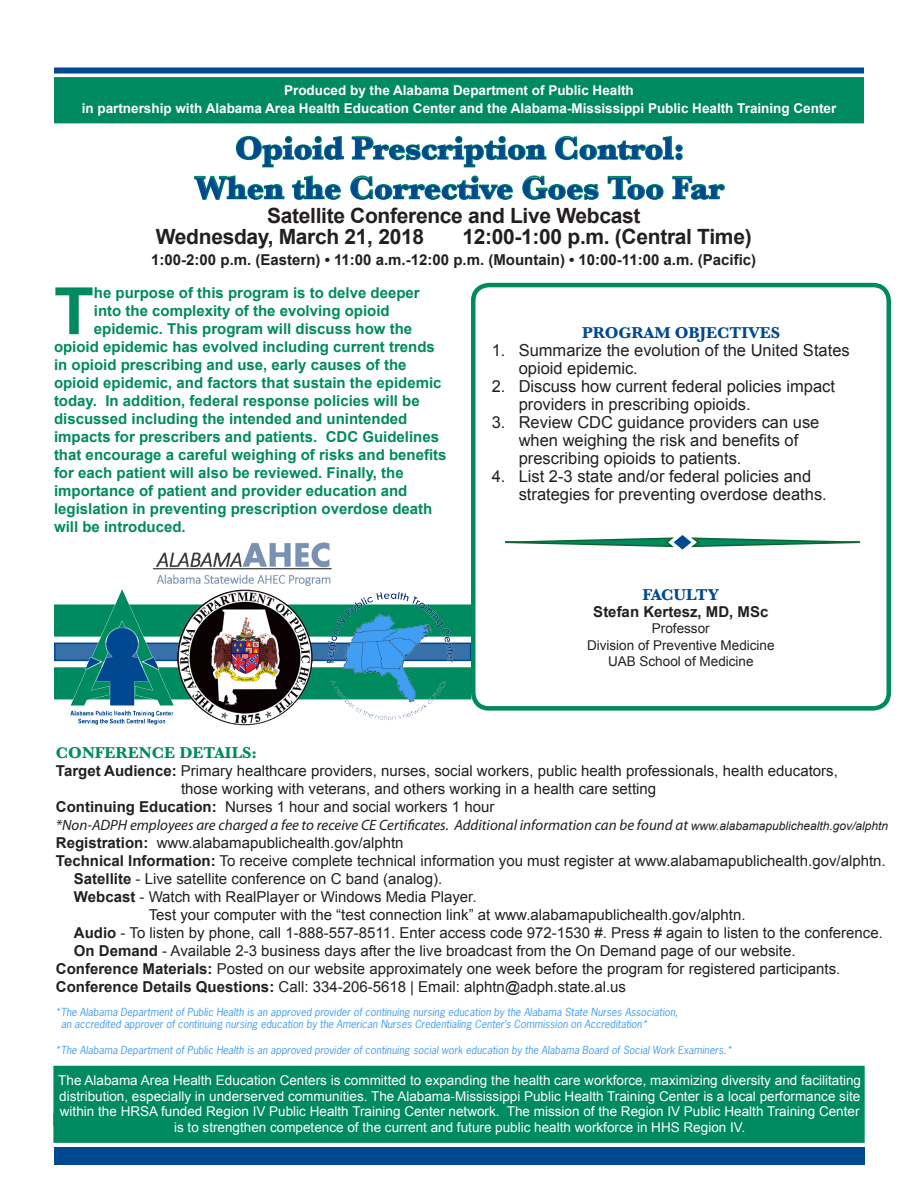
<style>
.page{position:relative;width:918px;height:1188px;background:#fff}
.page>*{position:absolute;margin:0;border:0;box-sizing:border-box;transform-origin:0 0}
.t1{font:700 65.25px "Arial";color:#008a5f}
.t2{font:700 33px/39.6px "Baskerville";color:#004990;text-align:center}
.t3{font:700 21px "Arial";letter-spacing:-.015em;color:#231f20}
.t4{font:16.5px/18px "Arial";color:#231f20}
.t5{font:700 16.5px "Baskerville";color:#004990}
.t6{font:700 16.5px "Baskerville";color:#008a5f}
.t7{font:15px/18px "Arial";color:#231f20}
.t8{font:700 15px "Arial";color:#008a5f}
.t9{font:italic 15px "Myriad Pro";color:#231f20}
.t10{font:700 15px "Arial";color:#231f20}
.t11{font:13.5px/15.8px "Arial";color:#fff;text-align:center}
.t12{font:700 13.5px/17.2px "Arial";color:#fff;text-align:center}
.t13{font:13.5px/16.5px "Arial";color:#231f20;text-align:center}
.t14{font:italic 10.5px/12.6px "News Gothic Std";color:#419ef5}
.s1{font-weight:700}
.s2{font-family:"Arial";font-size:12px}
</style>
<div class="page">
<svg style="left:57px;top:646px;width:411px;height:12px"></svg>
<div style="left:54px;top:643px;width:417px;height:18px;border:2px solid #004990"></div>
<svg style="left:57px;top:670px;width:411px;height:26px"></svg>
<div style="left:54px;top:667px;width:417px;height:32px;border:2px solid #008a5f"></div>
<svg style="left:57px;top:607px;width:411px;height:27px;fill:#008a5f"></svg>
<div style="left:54px;top:604px;width:417px;height:33px;border:2px solid #008a5f"></div>
<div style="left:471px;top:283px;width:420px;height:428px;border:4px solid #008a5f;border-radius:16px"></div>
<div style="left:54px;top:1066px;width:810px;height:76px;background:#008a5f"></div>
<div style="left:53px;top:1066px;width:812px;height:77px;border:2px solid #008a5f"></div>
<div style="left:54px;top:1148px;width:810px;height:17px;background:#004990"></div>
<div style="left:55px;top:78px;width:808px;height:45px;background:#008a5f"></div>
<div style="left:54px;top:77px;width:810px;height:46px;border:2px solid #008a5f"></div>
<div style="left:54px;top:68px;width:810px;height:6px;background:#014990"></div>
<svg style="left:505px;top:535px;width:355px;height:15px"></svg>
<img style="left:152px;top:542px;width:180px;height:52px">
<svg style="left:235px;top:135px;width:110px;height:33px"></svg>
<svg style="left:351px;top:135px;width:196px;height:33px"></svg>
<svg style="left:555px;top:135px;width:128px;height:26px"></svg>
<svg style="left:194px;top:175px;width:91px;height:25px"></svg>
<svg style="left:292px;top:175px;width:49px;height:25px"></svg>
<svg style="left:350px;top:175px;width:163px;height:25px"></svg>
<svg style="left:522px;top:175px;width:77px;height:25px"></svg>
<svg style="left:607px;top:175px;width:57px;height:25px"></svg>
<svg style="left:672px;top:175px;width:53px;height:25px"></svg>
<img style="left:326px;top:591px;width:129px;height:130px">
<img style="left:239px;top:590px;width:74px;height:123px">
<img style="left:70px;top:590px;width:103px;height:134px">
<p class="t12" style="left:82px;top:82px;width:756px">Produced by the Alabama Department of Public Health<br>in partnership with Alabama Area Health Education Center and the Alabama-Mississippi Public Health Training Center</p>
<p class="t2" style="left:195px;top:128px;width:531px">Opioid Prescription Control:<br>When the Corrective Goes Too Far</p>
<p class="t3" style="left:267px;top:202px;width:375px">Satellite Conference and Live Webcast</p>
<p class="t3" style="left:156px;top:223px;width:270px">Wednesday, March 21, 2018</p>
<p class="t3" style="left:462px;top:223px;width:291px">12:00-1:00 p.m. (Central Time)</p>
<p class="t10" style="left:151px;top:250px;width:606px">1:00-2:00 p.m. (Eastern) • 11:00 a.m.-12:00 p.m. (Mountain) • 10:00-11:00 a.m. (Pacific)</p>
<p class="t1" style="left:54px;top:268px;width:41px">T</p>
<p class="t8" style="left:94px;top:283px;width:327px">he purpose of this program is to delve deeper</p>
<p class="t8" style="left:94px;top:301px;width:297px">into the complexity of the evolving opioid</p>
<p class="t8" style="left:94px;top:319px;width:320px">epidemic. This program will discuss how the</p>
<p class="t8" style="left:54px;top:337px;width:382px">opioid epidemic has evolved including current trends</p>
<p class="t8" style="left:54px;top:355px;width:354px">in opioid prescribing and use, early causes of the</p>
<p class="t8" style="left:54px;top:373px;width:389px">opioid epidemic, and factors that sustain the epidemic</p>
<p class="t8" style="left:54px;top:391px;width:367px">today. In addition, federal response policies will be</p>
<p class="t8" style="left:54px;top:409px;width:355px">discussed including the intended and unintended</p>
<p class="t8" style="left:54px;top:427px;width:387px">impacts for prescribers and patients. CDC Guidelines</p>
<p class="t8" style="left:54px;top:445px;width:394px">that encourage a careful weighing of risks and benefits</p>
<p class="t8" style="left:54px;top:463px;width:351px">for each patient will also be reviewed. Finally, the</p>
<p class="t8" style="left:54px;top:481px;width:355px">importance of patient and provider education and</p>
<p class="t8" style="left:54px;top:499px;width:380px">legislation in preventing prescription overdose death</p>
<p class="t8" style="left:54px;top:517px;width:133px">will be introduced.</p>
<p class="t4" style="left:492px;top:332px;width:15px;line-height:36px;text-align:justify">1.<br>2.<br>3.</p>
<p class="t4" style="left:492px;top:467px;width:15px">4.</p>
<p class="t5" style="left:582px;top:323px;width:199px">PROGRAM OBJECTIVES</p>
<p class="t4" style="left:519px;top:341px;width:333px">Summarize the evolution of the United States opioid epidemic.</p>
<p class="t4" style="left:519px;top:377px;width:318px">Discuss how current federal policies impact providers in prescribing opioids.</p>
<p class="t4" style="left:519px;top:413px;width:302px">Review CDC guidance providers can use when weighing the risk and benefits of prescribing opioids to patients.</p>
<p class="t4" style="left:519px;top:467px;width:310px">List 2-3 state and/or federal policies and strategies for preventing overdose deaths.</p>
<p class="t5" style="left:643px;top:585px;width:78px">FACULTY</p>
<p class="t10" style="left:593px;top:602px;width:177px">Stefan Kertesz, MD, MSc</p>
<p class="t13" style="left:652px;top:620px;width:59px">Professor</p>
<p class="t13" style="left:587px;top:637px;width:189px">Division of Preventive Medicine<br>UAB School of Medicine</p>
<p class="t6" style="left:56px;top:742px;width:51px">Confere</p>
<p class="t6" style="left:139px;top:742px;width:65px">nce Details</p>
<p class="t6" style="left:251px;top:742px;width:7px">:</p>
<p class="t7" style="left:56px;top:761px;width:783px"><span class="s1">Target Audience:</span> Primary healthcare providers, nurses, social workers, public health professionals, health educators,</p>
<p class="t7" style="left:181px;top:779px;width:477px">those working with veterans, and others working in a health care setting</p>
<p class="t7" style="left:56px;top:797px;width:440px"><span class="s1">Continuing Education:</span> Nurses 1 hour and social workers 1 hour</p>
<p class="t9" style="left:56px;top:815px;width:834px">*Non-ADPH employees are charged a fee to receive CE Certificates. Additional information can be found at <span class="s2">www.alabamapublichealth.gov/alphtn</span></p>
<p class="t7" style="left:56px;top:833px;width:349px"><span class="s1">Registration:</span> www.alabamapublichealth.gov/alphtn</p>
<p class="t7" style="left:56px;top:851px;width:831px"><span class="s1">Technical Information:</span> To receive complete technical information you must register at www.alabamapublichealth.gov/alphtn.</p>
<p class="t7" style="left:74px;top:869px;width:370px"><span class="s1">Satellite</span> - Live satellite conference on C band (analog).</p>
<p class="t7" style="left:149px;top:887px;width:598px;text-indent:-75px"><span class="s1">Webcast</span> - Watch with RealPlayer or Windows Media Player.<br>Test your computer with the “test connection link” at www.alabamapublichealth.gov/alphtn.</p>
<p class="t7" style="left:74px;top:923px;width:811px"><span class="s1">Audio</span> - To listen by phone, call 1-888-557-8511. Enter access code 972-1530 #. Press # again to listen to the conference.</p>
<p class="t7" style="left:74px;top:941px;width:723px"><span class="s1">On Demand</span> - Available 2-3 business days after the live broadcast from the On Demand page of our website.</p>
<p class="t7" style="left:56px;top:959px;width:786px"><span class="s1">Conference Materials:</span> Posted on our website approximately one week before the program for registered participants.<br><span class="s1">Conference Details Questions:</span> Call: 334-206-5618 | Email: alphtn@adph.state.al.us</p>
<p class="t14" style="left:61px;top:1006px;width:619px;text-indent:-6px">*The Alabama Department of Public Health is an approved provider of continuing nursing education by the Alabama State Nurses Association, an accredited approver of continuing nursing education by the American Nurses Credentialing Center’s Commission on Accreditation*</p>
<p class="t14" style="left:55px;top:1044px;width:679px">*The Alabama Department of Public Health is an approved provider of continuing social work education by the Alabama Board of Social Work Examiners.*</p>
<p class="t11" style="left:58px;top:1072px;width:804px">The Alabama Area Health Education Centers is committed to expanding the health care workforce, maximizing diversity and facilitating distribution, especially in underserved communities. The Alabama-Mississippi Public Health Training Center is a local performance site within the HRSA funded Region IV Public Health Training Center network. The mission of the Region IV Public Health Training Center is to strengthen competence of the current and future public health workforce in HHS Region IV.</p>
</div>
